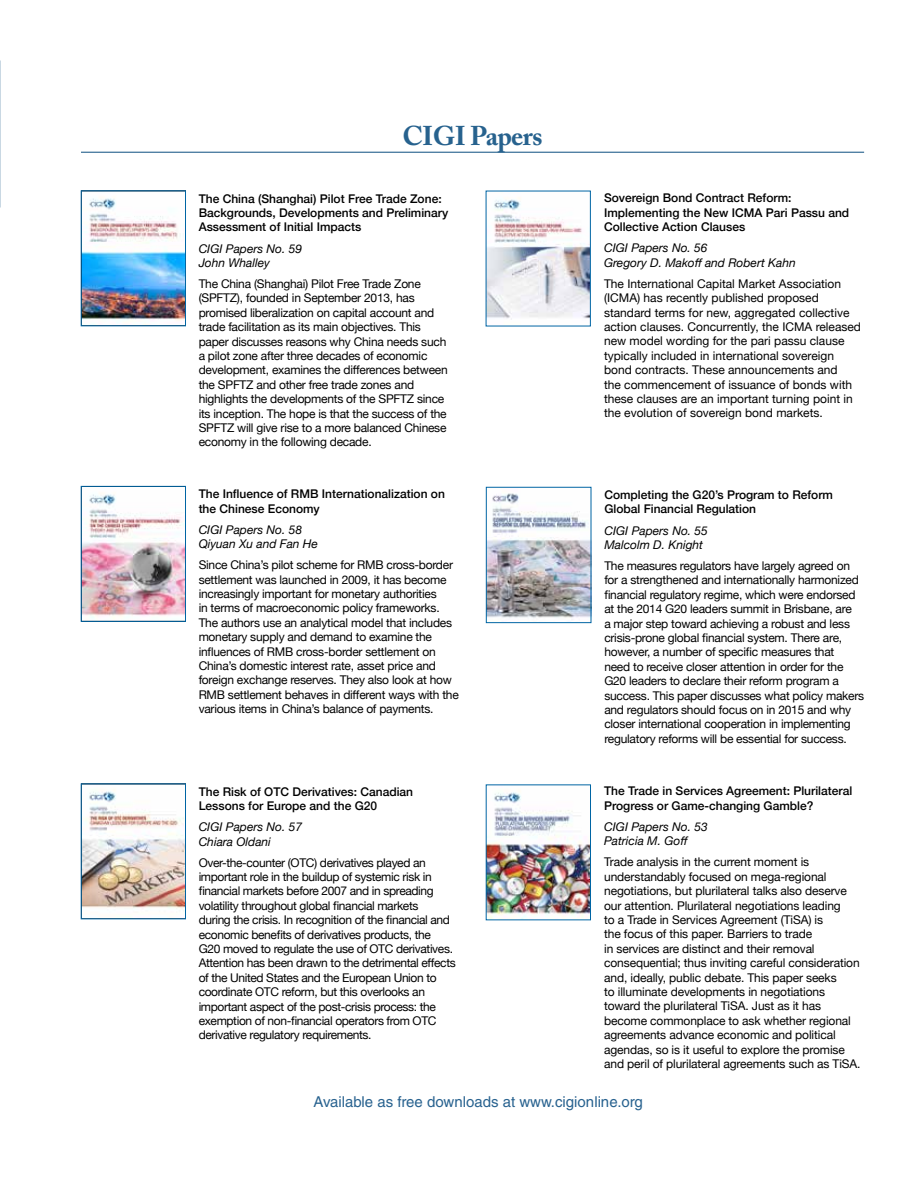
<style>
.page{position:relative;width:918px;height:1188px;background:#fff}
.page>*{position:absolute;margin:0;border:0;box-sizing:border-box;transform-origin:0 0}
.t1{font:700 27px "Adobe Caslon Pro";letter-spacing:-.025em;color:#27628e}
.t2{font:15px "Helvetica LT Std";color:#28628f}
.t3{font:12px/14.4px "Helvetica Neue";letter-spacing:-.02em;color:#000}
.t4{font:500 12px/14.4px "Helvetica Neue";color:#000}
.t5{font:12px/14.4px "Helvetica Neue";color:#000}
.t6{font:italic 12px/14.4px "Helvetica Neue";color:#000}
</style>
<div class="page">
<img style="left:488px;top:198px;width:101px;height:122px">
<div style="left:486px;top:191px;width:105px;height:135px;border:1px solid #0065a4"></div>
<hr style="left:81px;top:152px;width:783px;height:1px;background:#27628e">
<img style="left:488px;top:790px;width:101px;height:128px">
<div style="left:486px;top:785px;width:105px;height:135px;border:1px solid #0065a4"></div>
<img style="left:488px;top:493px;width:101px;height:125px">
<div style="left:486px;top:487px;width:105px;height:136px;border:1px solid #0065a4"></div>
<img style="left:83px;top:789px;width:101px;height:120px">
<div style="left:81px;top:784px;width:105px;height:135px;border:1px solid #0065a4"></div>
<img style="left:83px;top:494px;width:101px;height:125px">
<div style="left:81px;top:486px;width:105px;height:136px;border:1px solid #0065a4"></div>
<img style="left:83px;top:198px;width:101px;height:125px">
<div style="left:81px;top:191px;width:105px;height:135px;border:1px solid #0065a4"></div>
<h1 class="t1" style="left:403px;top:120px;width:141px">CIGI Papers</h1>
<p class="t4" style="left:199px;top:190px;width:251px">The China (Shanghai) Pilot Free Trade Zone:<br>Backgrounds, Developments and Preliminary<br>Assessment of Initial Impacts</p>
<p class="t6" style="left:199px;top:242px;width:105px">CIGI Papers No. 59<br>John Whalley</p>
<p class="t3" style="left:199px;top:277px;width:251px">The China (Shanghai) Pilot Free Trade Zone (SPFTZ), founded in September 2013, has promised liberalization on capital account and trade facilitation as its main objectives. This paper discusses reasons why China needs such a pilot zone after three decades of economic development, examines the differences between the SPFTZ and other free trade zones and highlights the developments of the SPFTZ since its inception. The hope is that the success of the SPFTZ will give rise to a more balanced Chinese economy in the following decade.</p>
<p class="t4" style="left:199px;top:486px;width:248px">The Influence of RMB Internationalization on the Chinese Economy</p>
<p class="t6" style="left:199px;top:523px;width:121px">CIGI Papers No. 58<br>Qiyuan Xu and Fan He</p>
<p class="t3" style="left:199px;top:558px;width:262px">Since China’s pilot scheme for RMB cross-border settlement was launched in 2009, it has become increasingly important for monetary authorities<br>in terms of macroeconomic policy frameworks.<br>The authors use an analytical model that includes monetary supply and demand to examine the influences of RMB cross-border settlement on China’s domestic interest rate, asset price and foreign exchange reserves. They also look at how RMB settlement behaves in different ways with the various items in China’s balance of payments.</p>
<p class="t4" style="left:199px;top:783px;width:216px">The Risk of OTC Derivatives: Canadian<br>Lessons for Europe and the G20</p>
<p class="t6" style="left:199px;top:820px;width:105px">CIGI Papers No. 57<br>Chiara Oldani</p>
<p class="t3" style="left:199px;top:856px;width:259px">Over-the-counter (OTC) derivatives played an important role in the buildup of systemic risk in financial markets before 2007 and in spreading volatility throughout global financial markets<br>during the crisis. In recognition of the financial and economic benefits of derivatives products, the<br>G20 moved to regulate the use of OTC derivatives.<br>Attention has been drawn to the detrimental effects of the United States and the European Union to coordinate OTC reform, but this overlooks an important aspect of the post-crisis process: the exemption of non-financial operators from OTC derivative regulatory requirements.</p>
<p class="t4" style="left:604px;top:190px;width:247px">Sovereign Bond Contract Reform:<br>Implementing the New ICMA Pari Passu and<br>Collective Action Clauses</p>
<p class="t6" style="left:604px;top:242px;width:193px">CIGI Papers No. 56<br>Gregory D. Makoff and Robert Kahn</p>
<p class="t5" style="left:604px;top:277px;width:258px">The International Capital Market Association (ICMA) has recently published proposed standard terms for new, aggregated collective action clauses. Concurrently, the ICMA released new model wording for the pari passu clause typically included in international sovereign bond contracts. These announcements and<br>the commencement of issuance of bonds with these clauses are an important turning point in the evolution of sovereign bond markets.</p>
<p class="t4" style="left:604px;top:487px;width:230px">Completing the G20’s Program to Reform<br>Global Financial Regulation</p>
<p class="t6" style="left:604px;top:524px;width:105px">CIGI Papers No. 55<br>Malcolm D. Knight</p>
<p class="t3" style="left:604px;top:559px;width:261px">The measures regulators have largely agreed on for a strengthened and internationally harmonized financial regulatory regime, which were endorsed at the 2014 G20 leaders summit in Brisbane, are<br>a major step toward achieving a robust and less crisis-prone global financial system. There are, however, a number of specific measures that<br>need to receive closer attention in order for the G20 leaders to declare their reform program a success. This paper discusses what policy makers and regulators should focus on in 2015 and why closer international cooperation in implementing regulatory reforms will be essential for success.</p>
<p class="t4" style="left:604px;top:783px;width:250px">The Trade in Services Agreement: Plurilateral<br>Progress or Game-changing Gamble?</p>
<p class="t6" style="left:604px;top:820px;width:105px">CIGI Papers No. 53<br>Patricia M. Goff</p>
<p class="t3" style="left:604px;top:856px;width:258px">Trade analysis in the current moment is understandably focused on mega-regional negotiations, but plurilateral talks also deserve our attention. Plurilateral negotiations leading<br>to a Trade in Services Agreement (TiSA) is<br>the focus of this paper. Barriers to trade<br>in services are distinct and their removal consequential; thus inviting careful consideration and, ideally, public debate. This paper seeks<br>to illuminate developments in negotiations toward the plurilateral TiSA. Just as it has become commonplace to ask whether regional agreements advance economic and political agendas, so is it useful to explore the promise and peril of plurilateral agreements such as TiSA.</p>
<p class="t2" style="left:314px;top:1093px;width:331px">Available as free downloads at www.cigionline.org</p>
</div>
